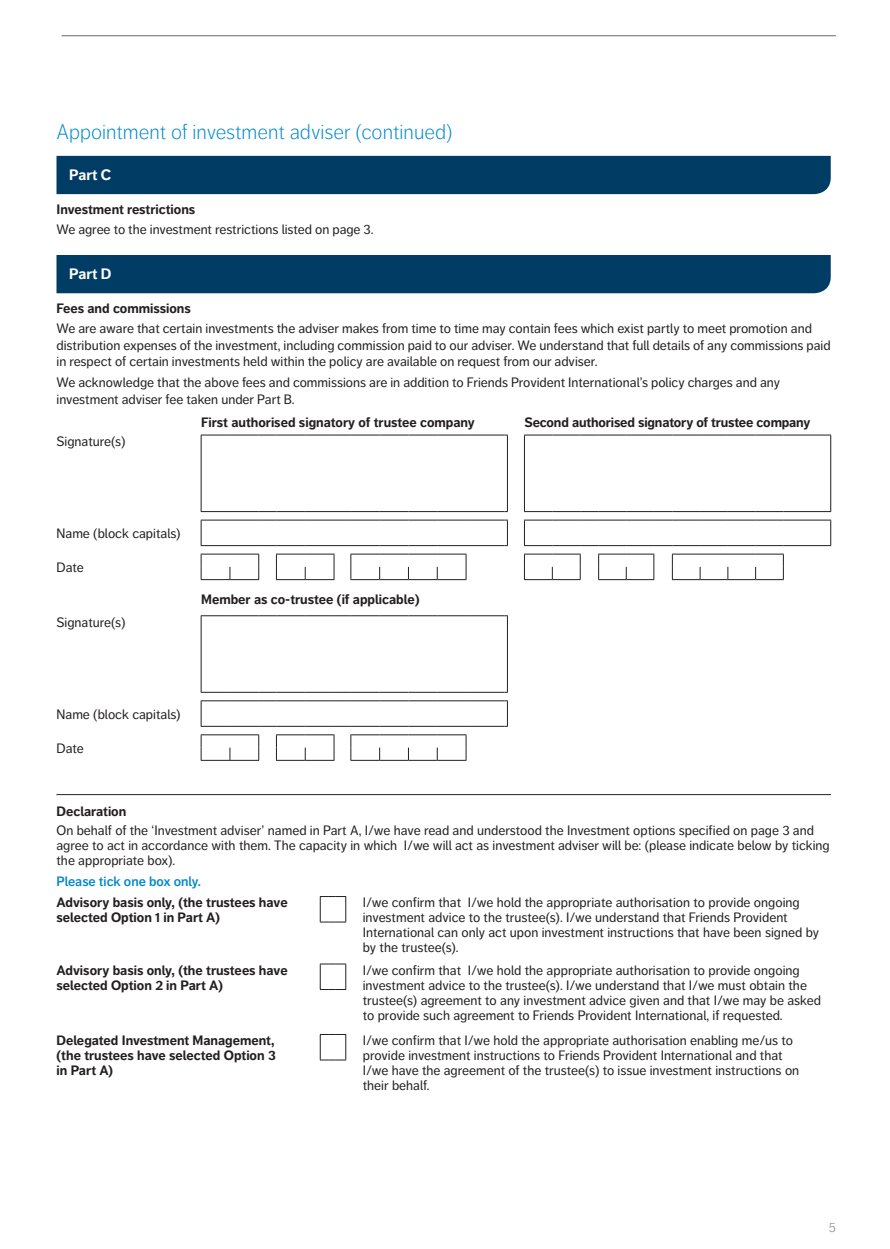
<style>
.page{position:relative;width:890px;height:1249px;background:#fff}
.page>*{position:absolute;margin:0;border:0;box-sizing:border-box;transform-origin:0 0}
.App_Form_Sub_Head_sm{font:300 21px "Friends Life Dagny";color:#0088ce}
.App_Form_Section_hea{font:700 15px "Friends Life Dagny";color:#fff}
.App_Form_question_9{font:13.5px/15px "Friends Life Dagny";color:#231f20}
.App_Form_copy_9_11pt{font:13.5px/16.5px "Friends Life Dagny";color:#231f20}
.App_Form_question_9-2{font:700 13.5px/15px "Friends Life Dagny";color:#231f20}
.App_Form_Numbered_In{font:13.5px "Friends Life Dagny";color:#231f20}
.App_Form_copy_9_11pt-2{font:600 13.5px "Friends Life Dagny";color:#0088ce}
.App_Form_copy_9_11pt-3{font:700 13.5px "Friends Life Dagny";color:#231f20}
.App_Form_Page_number{font:300 13.5px "Friends Life Dagny";color:#76787b}
</style>
<div class="page">
<div style="left:56px;top:156px;width:774px;height:38px;background:#003c64"></div>
<div style="left:56px;top:255px;width:774px;height:38px;background:#003c64"></div>
<svg style="left:201px;top:434px;width:453px;height:120px"></svg>
<hr style="left:201px;top:435px;width:1px;height:76px;background:#231f20">
<svg style="left:201px;top:435px;width:265px;height:1px"></svg>
<hr style="left:466px;top:435px;width:38px;height:1px;background:#231f20">
<hr style="left:507px;top:435px;width:1px;height:76px;background:#231f20">
<hr style="left:524px;top:435px;width:1px;height:76px;background:#231f20">
<svg style="left:524px;top:435px;width:259px;height:1px"></svg>
<hr style="left:783px;top:435px;width:48px;height:1px;background:#231f20">
<hr style="left:830px;top:435px;width:1px;height:76px;background:#231f20">
<svg style="left:201px;top:511px;width:265px;height:1px"></svg>
<hr style="left:466px;top:511px;width:38px;height:1px;background:#231f20">
<svg style="left:524px;top:511px;width:259px;height:1px"></svg>
<hr style="left:783px;top:511px;width:48px;height:1px;background:#231f20">
<svg style="left:201px;top:554px;width:583px;height:26px"></svg>
<hr style="left:466px;top:520px;width:38px;height:1px;background:#231f20">
<svg style="left:201px;top:520px;width:265px;height:26px"></svg>
<hr style="left:466px;top:545px;width:38px;height:1px;background:#231f20">
<svg style="left:504px;top:520px;width:4px;height:26px"></svg>
<hr style="left:783px;top:520px;width:48px;height:1px;background:#231f20">
<svg style="left:830px;top:520px;width:1px;height:25px"></svg>
<svg style="left:524px;top:520px;width:259px;height:26px"></svg>
<hr style="left:783px;top:545px;width:48px;height:1px;background:#231f20">
<svg style="left:202px;top:616px;width:305px;height:110px"></svg>
<hr style="left:201px;top:616px;width:1px;height:76px;background:#231f20">
<svg style="left:201px;top:615px;width:265px;height:1px"></svg>
<hr style="left:466px;top:615px;width:38px;height:1px;background:#231f20">
<hr style="left:507px;top:616px;width:1px;height:76px;background:#231f20">
<svg style="left:201px;top:692px;width:265px;height:1px"></svg>
<hr style="left:466px;top:692px;width:38px;height:1px;background:#231f20">
<svg style="left:201px;top:734px;width:266px;height:27px"></svg>
<hr style="left:466px;top:700px;width:38px;height:1px;background:#231f20">
<svg style="left:201px;top:700px;width:265px;height:27px"></svg>
<hr style="left:466px;top:726px;width:38px;height:1px;background:#231f20">
<svg style="left:504px;top:700px;width:4px;height:27px"></svg>
<hr style="left:56px;top:794px;width:775px;height:1px;background:#231f20">
<svg style="left:320px;top:896px;width:26px;height:94px"></svg>
<svg style="left:320px;top:1034px;width:26px;height:27px"></svg>
<hr style="left:62px;top:35px;width:773px;height:1px;background:#76787b">
<p class="App_Form_Sub_Head_sm" style="left:56px;top:120px;width:397px">Appointment of investment adviser (continued)</p>
<p class="App_Form_Section_hea" style="left:69px;top:165px;width:44px">Part C</p>
<p class="App_Form_question_9-2" style="left:56px;top:201px;width:140px">Investment restrictions</p>
<p class="App_Form_copy_9_11pt" style="left:56px;top:221px;width:318px">We agree to the investment restrictions listed on page 3.</p>
<p class="App_Form_Section_hea" style="left:69px;top:265px;width:44px">Part D</p>
<p class="App_Form_question_9-2" style="left:56px;top:300px;width:136px">Fees and commissions</p>
<p class="App_Form_copy_9_11pt" style="left:56px;top:320px;width:775px">We are aware that certain investments the adviser makes from time to time may contain fees which exist partly to meet promotion and distribution expenses of the investment, including commission paid to our adviser. We understand that full details of any commissions paid in respect of certain investments held within the policy are available on request from our adviser.</p>
<p class="App_Form_copy_9_11pt" style="left:56px;top:374px;width:725px">We acknowledge that the above fees and commissions are in addition to Friends Provident International’s policy charges and any investment adviser fee taken under Part B.</p>
<p class="App_Form_question_9-2" style="left:201px;top:414px;width:275px">First authorised signatory of trustee company</p>
<p class="App_Form_question_9-2" style="left:524px;top:414px;width:287px">Second authorised signatory of trustee company</p>
<p class="App_Form_question_9" style="left:56px;top:434px;width:70px">Signature(s)</p>
<p class="App_Form_Numbered_In" style="left:56px;top:526px;width:126px">Name (block capitals)</p>
<p class="App_Form_Numbered_In" style="left:56px;top:560px;width:29px">Date</p>
<p class="App_Form_question_9" style="left:56px;top:615px;width:70px">Signature(s)</p>
<p class="App_Form_question_9-2" style="left:201px;top:592px;width:220px">Member as co-trustee (if applicable)</p>
<p class="App_Form_Numbered_In" style="left:56px;top:707px;width:126px">Name (block capitals)</p>
<p class="App_Form_Numbered_In" style="left:56px;top:741px;width:29px">Date</p>
<p class="App_Form_copy_9_11pt-3" style="left:56px;top:803px;width:71px">Declaration</p>
<p class="App_Form_question_9" style="left:56px;top:823px;width:774px">On behalf of the ‘Investment adviser’ named in Part A, I/we have read and understood the Investment options specified on page 3 and agree to act in accordance with them. The capacity in which I/we will act as investment adviser will be: (please indicate below by ticking the appropriate box).</p>
<p class="App_Form_copy_9_11pt-2" style="left:56px;top:873px;width:146px">Please tick one box only.</p>
<p class="App_Form_question_9-2" style="left:56px;top:895px;width:233px">Advisory basis only, (the trustees have selected Option 1 in Part A)</p>
<p class="App_Form_question_9" style="left:363px;top:895px;width:458px">I/we confirm that I/we hold the appropriate authorisation to provide ongoing investment advice to the trustee(s). I/we understand that Friends Provident International can only act upon investment instructions that have been signed by by the trustee(s).</p>
<p class="App_Form_question_9-2" style="left:56px;top:963px;width:233px">Advisory basis only, (the trustees have selected Option 2 in Part A)</p>
<p class="App_Form_question_9" style="left:363px;top:963px;width:460px">I/we confirm that I/we hold the appropriate authorisation to provide ongoing investment advice to the trustee(s). I/we understand that I/we must obtain the trustee(s) agreement to any investment advice given and that I/we may be asked to provide such agreement to Friends Provident International, if requested.</p>
<p class="App_Form_question_9-2" style="left:56px;top:1033px;width:221px;text-align:justify">Delegated Investment Management, (the trustees have selected Option 3 in Part A)</p>
<p class="App_Form_question_9" style="left:363px;top:1033px;width:438px">I/we confirm that I/we hold the appropriate authorisation enabling me/us to provide investment instructions to Friends Provident International and that I/we have the agreement of the trustee(s) to issue investment instructions on their behalf.</p>
<p class="App_Form_Page_number" style="left:828px;top:1219px;width:9px">5</p>
</div>
